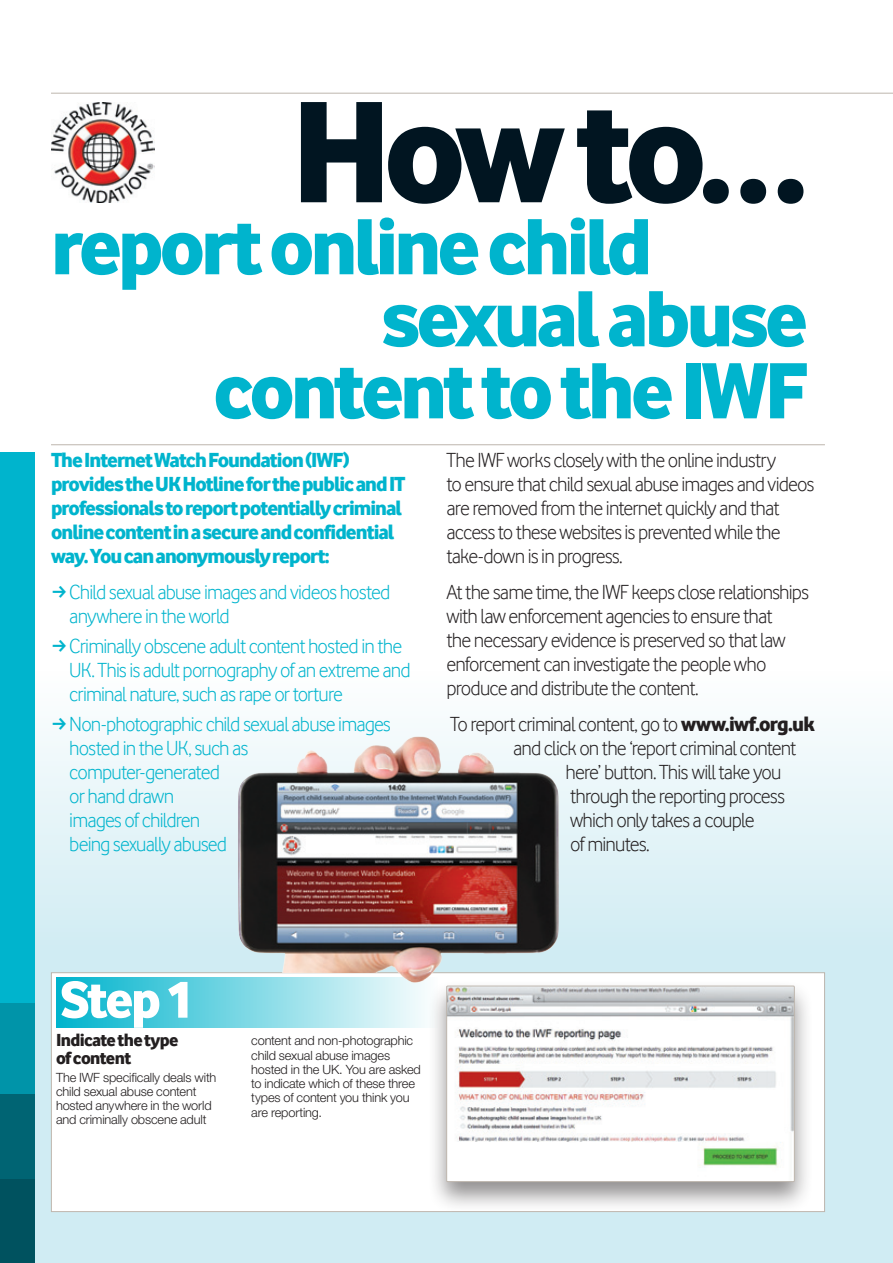
<style>
.page{position:relative;width:893px;height:1263px;background:#fff}
.page>*{position:absolute;margin:0;border:0;box-sizing:border-box;transform-origin:0 0}
.t1{font:150px "Vodafone Ex B";color:#011521}
.t2{font:82.5px "Vodafone Ex B";letter-spacing:-.05em;color:#00b4cd}
.t3{font:54px "Vodafone Ex B";color:#fff}
.t4{font:21px/24px "Vodafone Lt";letter-spacing:-.04em;color:#231f20}
.t5{font:21px/24px "Vodafone Lt";letter-spacing:-.04em;color:#00b4cd}
.t6{font:21px/24px "Vodafone Ex B";letter-spacing:-.05em;color:#00b4cd}
.t7{font:18px/18px "Vodafone Ex B";letter-spacing:-.04em;color:#231f20}
.t8{font:300 12.75px/14.2px "Helvetica Neue LT Std";letter-spacing:-.015em;color:#231f20}
.s1{font-family:"Vodafone Ex B"}
</style>
<div class="page">
<svg style="left:34px;top:640px;width:859px;height:623px"></svg>
<hr style="left:51px;top:444px;width:774px;height:1px;background:#beb6ad">
<div style="left:0;top:452px;width:34px;height:811px;background:#00b4cd"></div>
<svg style="left:0;top:1003px;width:34px;height:260px;background:#006e7f"></svg>
<img style="left:51px;top:102px;width:104px;height:101px">
<div style="left:52px;top:973px;width:772px;height:239px;background:#fff"></div>
<div style="left:56px;top:977px;width:382px;height:51px;background:linear-gradient(to right,#00b3cc,#fcfefe)"></div>
<div style="left:426px;top:978px;width:386px;height:234px;background:#231f20;opacity:.5"></div>
<img style="left:448px;top:988px;width:344px;height:192px">
<div style="left:446px;top:986px;width:348px;height:196px;border:1px solid #beb6ad"></div>
<img style="left:107px;top:672px;width:574px;height:300px">
<img style="left:387px;top:972px;width:55px;height:16px">
<hr style="left:51px;top:93px;width:842px;height:1px;background:#beb6ad">
<svg style="left:53px;top:640px;width:13px;height:12px"></svg>
<svg style="left:53px;top:718px;width:13px;height:12px"></svg>
<p class="t1" style="left:291px;top:58px;width:518px">How to…</p>
<p class="t2" style="left:51px;top:195px;width:603px">report online child</p>
<p class="t2" style="left:381px;top:267px;width:428px">sexual abuse</p>
<p class="t2" style="left:213px;top:339px;width:596px">content to the IWF</p>
<p class="t6" style="left:51px;top:447px;width:353px">The Internet Watch Foundation (IWF) provides the UK Hotline for the public and IT professionals to report potentially criminal online content in a secure and confidential way. You can anonymously report:</p>
<p class="t5" style="left:69px;top:580px;width:323px">Child sexual abuse images and videos hosted anywhere in the world</p>
<p class="t5" style="left:69px;top:634px;width:343px">Criminally obscene adult content hosted in the<br>UK. This is adult pornography of an extreme and criminal nature, such as rape or torture</p>
<p class="t5" style="left:69px;top:712px;width:323px">Non-photographic child sexual abuse images hosted in the UK, such as computer-generated<br>or hand drawn<br>images of children<br>being sexually abused</p>
<p class="t4" style="left:446px;top:448px;width:370px">The IWF works closely with the online industry<br>to ensure that child sexual abuse images and videos are removed from the internet quickly and that access to these websites is prevented while the take-down is in progress.</p>
<p class="t4" style="left:446px;top:580px;width:364px">At the same time, the IWF keeps close relationships with law enforcement agencies to ensure that<br>the necessary evidence is preserved so that law enforcement can investigate the people who produce and distribute the content.</p>
<p class="t4" style="left:450px;top:712px;width:366px">To report criminal content, go to <span class="s1">www.iwf.org.uk</span></p>
<p class="t4" style="left:513px;top:736px;width:285px">and click on the ‘report criminal content</p>
<p class="t4" style="left:566px;top:760px;width:217px">here’ button. This will take you</p>
<p class="t4" style="left:570px;top:784px;width:216px">through the reporting process</p>
<p class="t4" style="left:570px;top:808px;width:186px">which only takes a couple</p>
<p class="t4" style="left:570px;top:832px;width:81px">of minutes.</p>
<p class="t3" style="left:60px;top:966px;width:136px">Step 1</p>
<p class="t7" style="left:56px;top:1030px;width:124px">Indicate the type of content</p>
<p class="t8" style="left:56px;top:1070px;width:162px">The IWF specifically deals with child sexual abuse content hosted anywhere in the world and criminally obscene adult</p>
<p class="t8" style="left:251px;top:1033px;width:171px">content and non-photographic child sexual abuse images hosted in the UK. You are asked to indicate which of these three types of content you think you are reporting.</p>
</div>
